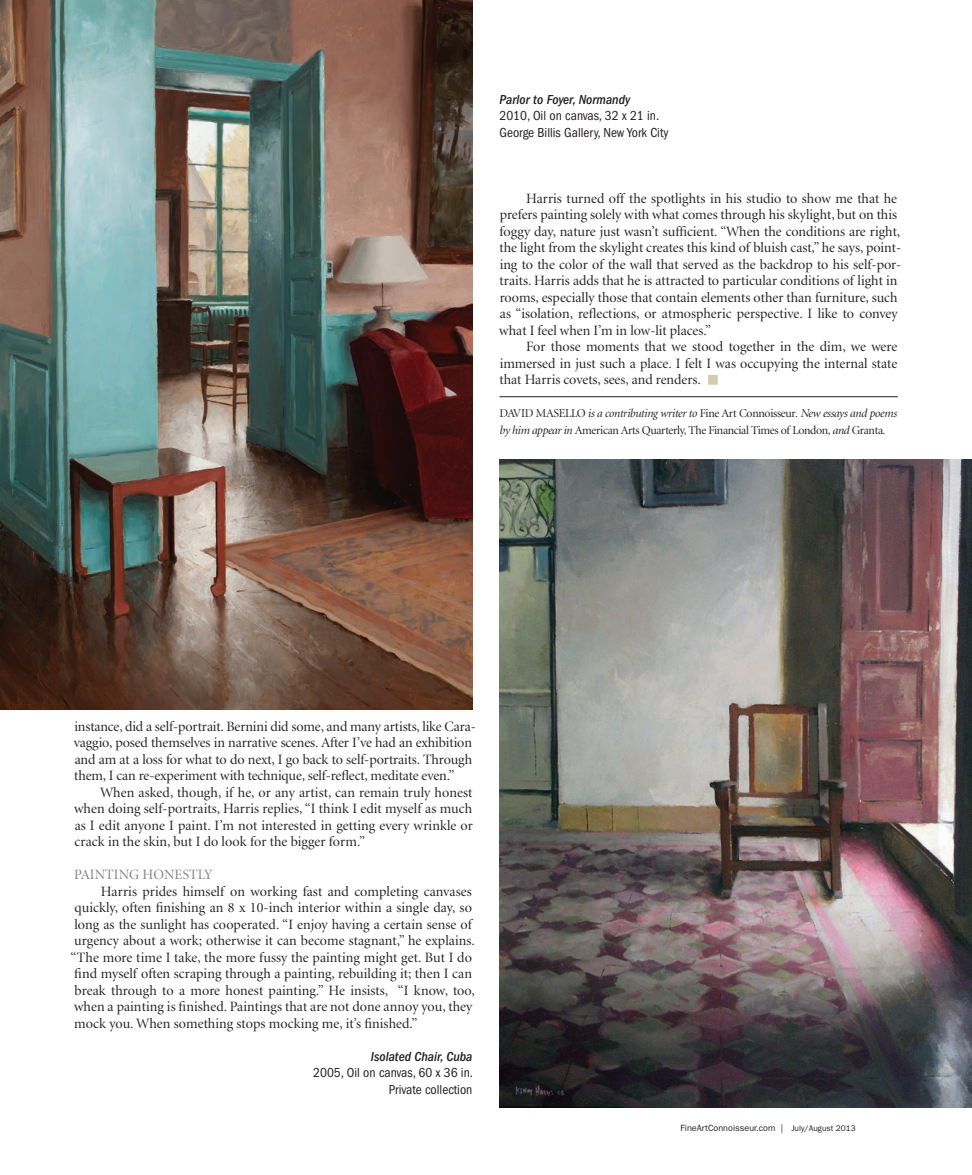
<style>
.page{position:relative;width:972px;height:1175px;background:#fff}
.page>*{position:absolute;margin:0;border:0;box-sizing:border-box;transform-origin:0 0}
.FAC_body_text{font:14.25px/16.5px "Minion Display";color:#231f20}
.FAC_body_text_subhea{font:14.25px "Minion Display";letter-spacing:.005em;color:#808285}
.FAC_caption_body{font:condensed 13.5px "Franklin Gothic LT";color:#231f20}
.FAC_caption_head{font:italic 500 condensed 13.5px "Franklin Gothic LT";color:#231f20}
.FAC_Information{font:12px/16.5px "Minion Display";letter-spacing:-.025em;color:#231f20}
.t1{font:9px "Franklin Gothic LT";color:#231f20}
.s1{color:#d3cbaf}
.s2{font-style:italic}
.s3{font-size:8.25px}
</style>
<div class="page">
<hr style="left:500px;top:396px;width:398px;height:1px;background:#231f20">
<img style="left:500px;top:459px;width:472px;height:648px">
<img style="left:0;top:0;width:472px;height:709px">
<p class="FAC_caption_head" style="left:500px;top:91px;width:132px">Parlor to Foyer, Normandy</p>
<p class="FAC_caption_body" style="left:500px;top:108px;width:161px">2010, Oil on canvas, 32 x 21 in.</p>
<p class="FAC_caption_body" style="left:500px;top:124px;width:171px">George Billis Gallery, New York City</p>
<p class="FAC_body_text" style="left:499px;top:190px;width:403px;text-indent:27px">Harris turned off the spotlights in his studio to show me that he prefers painting solely with what comes through his skylight, but on this foggy day, nature just wasn’t sufficient. “When the conditions are right, the light from the skylight creates this kind of bluish cast,” he says, point&shy;ing to the color of the wall that served as the backdrop to his self-por&shy;traits. Harris adds that he is attracted to particular conditions of light in rooms, especially those that contain elements other than furniture, such as “isolation, reflections, or atmospheric perspective. I like to convey what I feel when I’m in low-lit places.”</p>
<p class="FAC_body_text" style="left:500px;top:339px;width:399px;text-align:justify;text-indent:27px">For those moments that we stood together in the dim, we were immersed in just such a place. I felt I was occupying the internal state that Harris covets, sees, and renders. <span class="s1">■</span></p>
<p class="FAC_Information" style="left:500px;top:405px;width:399px">DAVID MASELLO <span class="s2">is a contributing writer to</span> Fine Art Connoisseur<span class="s2">. New essays and poems by him appear in</span> American Arts Quarterly, The Financial Times of London<span class="s2">, and</span> Granta<span class="s2">.</span></p>
<p class="FAC_body_text" style="left:74px;top:718px;width:404px">instance, did a self-portrait. Bernini did some, and many artists, like Cara&shy;vaggio, posed themselves in narrative scenes. After I’ve had an exhibition and am at a loss for what to do next, I go back to self-portraits. Through them, I can re-experiment with technique, self-reflect, meditate even.”</p>
<p class="FAC_body_text" style="left:74px;top:784px;width:400px;text-align:justify;text-indent:26px">When asked, though, if he, or any artist, can remain truly honest when doing self-portraits, Harris replies, “I think I edit myself as much as I edit anyone I paint. I’m not interested in getting every wrinkle or crack in the skin, but I do look for the bigger form.”</p>
<p class="FAC_body_text_subhea" style="left:74px;top:868px;width:140px">PAINTING HONESTLY</p>
<p class="FAC_body_text" style="left:70px;top:883px;width:406px;text-indent:30px">Harris prides himself on working fast and completing canvases quickly, often finishing an 8 x 10-inch interior within a single day, so long as the sunlight has cooperated. “I enjoy having a certain sense of urgency about a work; otherwise it can become stagnant,” he explains. “The more time I take, the more fussy the painting might get. But I do find myself often scraping through a painting, rebuilding it; then I can break through to a more honest painting.” He insists, “I know, too, when a painting is finished. Paintings that are not done annoy you, they mock you. When something stops mocking me, it’s finished.”</p>
<p class="FAC_caption_head" style="left:371px;top:1048px;width:103px">Isolated Chair, Cuba</p>
<p class="FAC_caption_body" style="left:313px;top:1065px;width:161px">2005, Oil on canvas, 60 x 36 in.</p>
<p class="FAC_caption_body" style="left:389px;top:1081px;width:85px">Private collection</p>
<p class="t1" style="left:680px;top:1122px;width:177px">FineArtConnoisseur.com | <span class="s3">July/August 2013</span></p>
</div>
